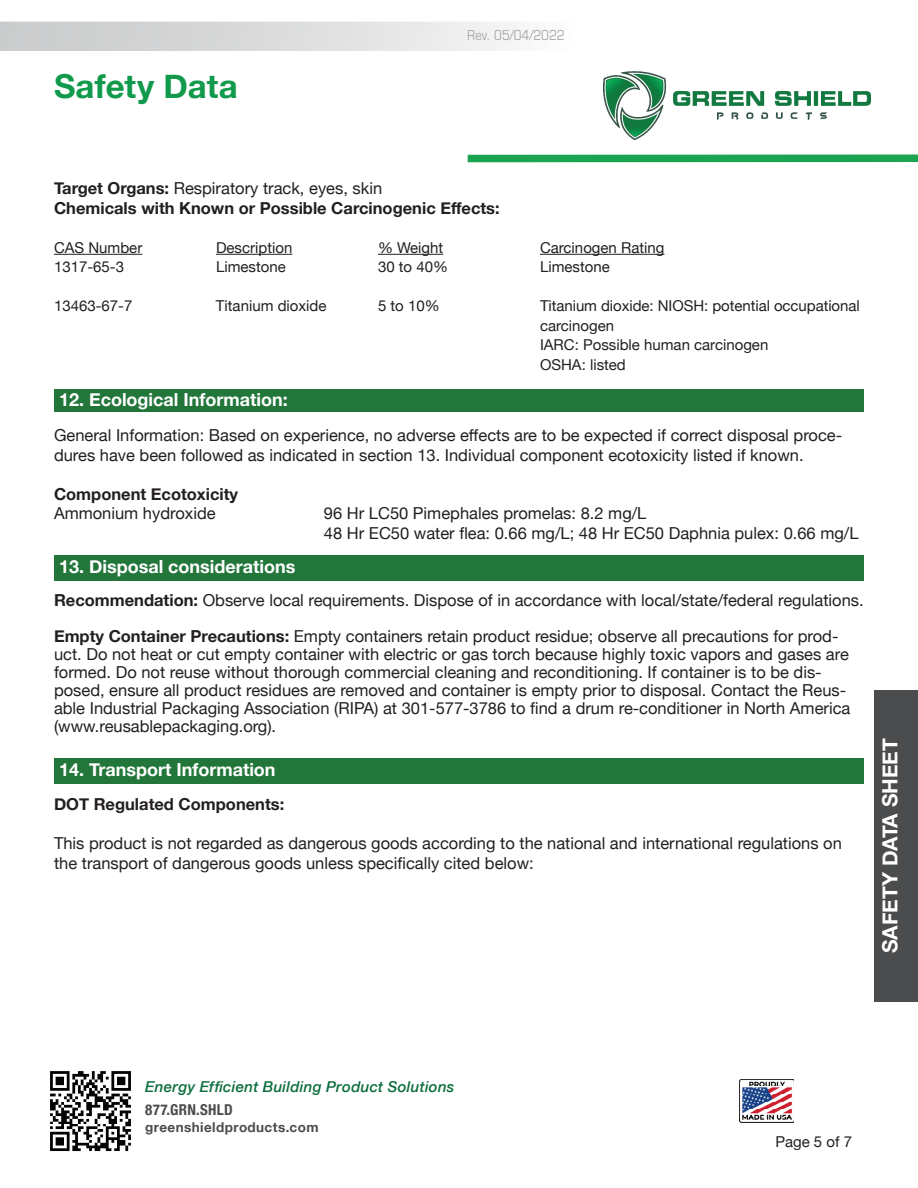
<style>
.page{position:relative;width:918px;height:1188px;background:#fff}
.page>*{position:absolute;margin:0;border:0;box-sizing:border-box;transform-origin:0 0}
.t1{font:700 33px "Helvetica Neue";letter-spacing:.005em;color:#119a4c}
.t2{font:700 21px "Helvetica Neue";color:#fff}
.t3{font:700 18px "Helvetica Neue";color:#fff}
.t4{font:16.5px/18px "Helvetica Neue";color:#231f20}
.t5{font:700 16.5px "Helvetica Neue";color:#231f20}
.t6{font:15px/19.5px "Helvetica Neue";color:#231f20}
.t7{font:italic 500 15px "Helvetica Neue";letter-spacing:.02em;color:#0b6d3c}
.t8{font:15px "Eurostile Con";color:#a8a9ad}
.t9{font:700 condensed 15px "Helvetica Neue";letter-spacing:.02em;color:#4b4c4d}
.t10{font:700 13.5px "Helvetica Neue";letter-spacing:.03em;color:#4b4c4d}
.s1{font-weight:700}
</style>
<div class="page">
<img style="left:50px;top:1071px;width:81px;height:81px">
<svg style="left:0;top:22px;width:512px;height:29px;background:#dbdcdc"></svg>
<img style="left:603px;top:71px;width:268px;height:69px">
<img style="left:740px;top:1079px;width:54px;height:43px">
<div style="left:468px;top:154px;width:450px;height:8px;background:#1aa44f"></div>
<div style="left:875px;top:690px;width:43px;height:311px;background:#4b4c4d"></div>
<hr style="left:54px;top:254px;width:88px;height:1px;background:#231f20">
<hr style="left:216px;top:254px;width:76px;height:1px;background:#231f20">
<hr style="left:378px;top:254px;width:65px;height:1px;background:#231f20">
<hr style="left:540px;top:254px;width:124px;height:1px;background:#231f20">
<div style="left:54px;top:389px;width:810px;height:22px;background:#22763a"></div>
<div style="left:54px;top:555px;width:810px;height:26px;background:#22763a"></div>
<div style="left:54px;top:758px;width:810px;height:26px;background:#22763a"></div>
<h1 class="t1" style="left:54px;top:61px;width:185px">Safety Data</h1>
<p class="t8" style="left:467px;top:25px;width:99px">Rev. 05/04/2022</p>
<p class="t4" style="left:54px;top:180px;width:330px"><span class="s1">Target Organs:</span> Respiratory track, eyes, skin</p>
<p class="t5" style="left:54px;top:195px;width:447px">Chemicals with Known or Possible Carcinogenic Effects:</p>
<p class="t6" style="left:54px;top:239px;width:90px">CAS Number</p>
<p class="t6" style="left:216px;top:239px;width:78px">Description</p>
<p class="t6" style="left:378px;top:239px;width:67px">% Weight</p>
<p class="t6" style="left:540px;top:239px;width:126px">Carcinogen Rating</p>
<p class="t6" style="left:54px;top:258px;width:72px">1317-65-3</p>
<p class="t6" style="left:216px;top:258px;width:71px">Limestone</p>
<p class="t6" style="left:378px;top:258px;width:72px">30 to 40%</p>
<p class="t6" style="left:540px;top:258px;width:71px">Limestone</p>
<p class="t6" style="left:54px;top:297px;width:80px">13463-67-7</p>
<p class="t6" style="left:216px;top:297px;width:112px">Titanium dioxide</p>
<p class="t6" style="left:378px;top:297px;width:63px">5 to 10%</p>
<p class="t6" style="left:540px;top:297px;width:321px">Titanium dioxide: NIOSH: potential occupational carcinogen<br>IARC: Possible human carcinogen</p>
<p class="t6" style="left:540px;top:356px;width:87px">OSHA: listed</p>
<p class="t3" style="left:59px;top:386px;width:230px">12. Ecological Information:</p>
<p class="t4" style="left:54px;top:427px;width:790px;line-height:19.5px">General Information: Based on experience, no adverse effects are to be expected if correct disposal proce&shy;dures have been followed as indicated in section 13. Individual component ecotoxicity listed if known.</p>
<p class="t5" style="left:54px;top:481px;width:186px">Component Ecotoxicity</p>
<p class="t4" style="left:54px;top:505px;width:163px">Ammonium hydroxide</p>
<p class="t4" style="left:324px;top:505px;width:324px">96 Hr LC50 Pimephales promelas: 8.2 mg/L</p>
<p class="t4" style="left:324px;top:525px;width:536px">48 Hr EC50 water flea: 0.66 mg/L; 48 Hr EC50 Daphnia pulex: 0.66 mg/L</p>
<p class="t3" style="left:59px;top:552px;width:238px">13. Disposal considerations</p>
<p class="t4" style="left:54px;top:592px;width:811px"><span class="s1">Recommendation:</span> Observe local requirements. Dispose of in accordance with local/state/federal regulations.</p>
<p class="t4" style="left:54px;top:628px;width:798px"><span class="s1">Empty Container Precautions:</span> Empty containers retain product residue; observe all precautions for prod&shy;uct. Do not heat or cut empty container with electric or gas torch because highly toxic vapors and gases are formed. Do not reuse without thorough commercial cleaning and reconditioning. If container is to be dis&shy;posed, ensure all product residues are removed and container is empty prior to disposal. Contact the Reus&shy;able Industrial Packaging Association (RIPA) at 301-577-3786 to find a drum re-conditioner in North America (www.reusablepackaging.org).</p>
<p class="t3" style="left:59px;top:755px;width:218px">14. Transport Information</p>
<p class="t5" style="left:54px;top:791px;width:232px">DOT Regulated Components:</p>
<p class="t4" style="left:54px;top:834px;width:789px;line-height:19.5px">This product is not regarded as dangerous goods according to the national and international regulations on the transport of dangerous goods unless specifically cited below:</p>
<p class="t2" style="left:873px;top:953px;width:217px;rotate:-90deg">SAFETY DATA SHEET</p>
<p class="t7" style="left:145px;top:1074px;width:311px">Energy Efficient Building Product Solutions</p>
<p class="t9" style="left:145px;top:1097px;width:89px">877.GRN.SHLD</p>
<p class="t10" style="left:145px;top:1116px;width:175px">greenshieldproducts.com</p>
<p class="t6" style="left:775px;top:1133px;width:78px">Page 5 of 7</p>
</div>
